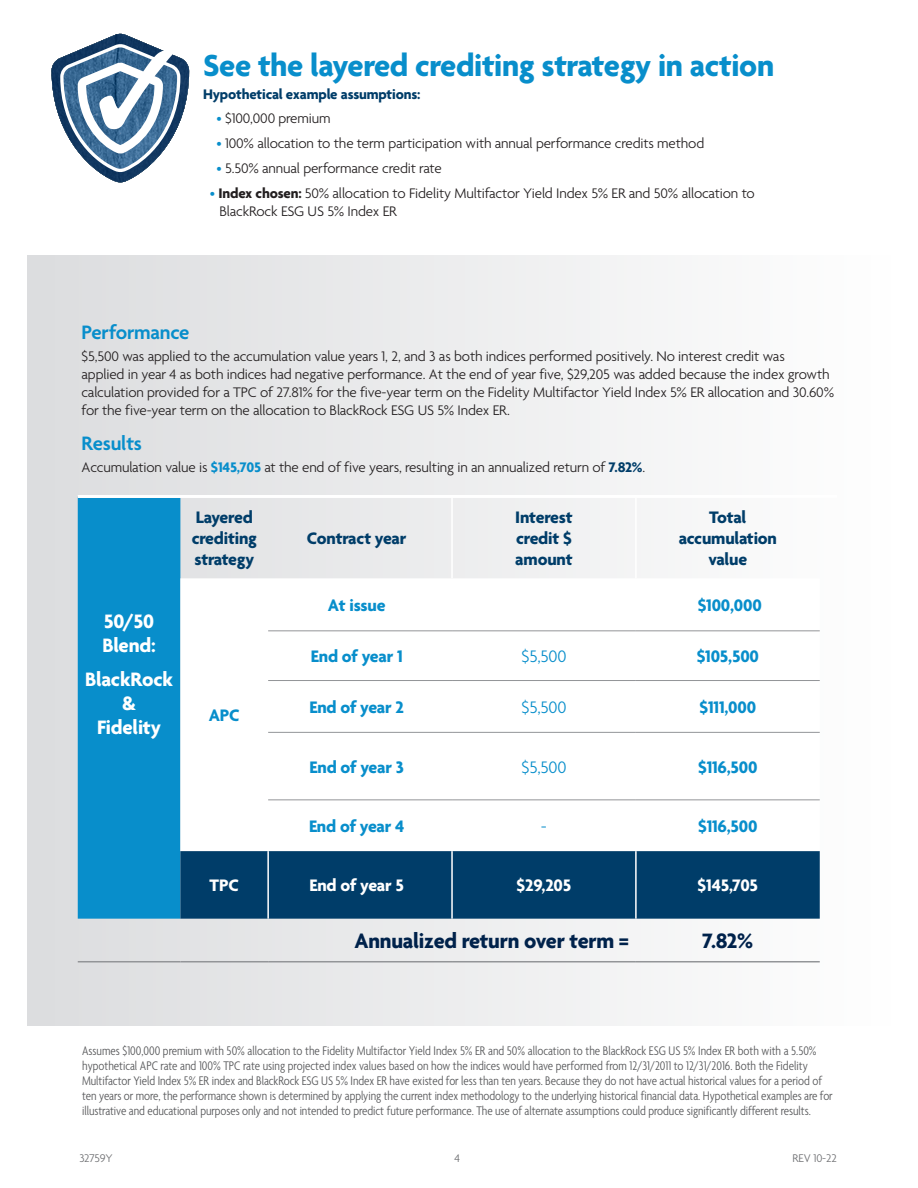
<style>
.page{position:relative;width:918px;height:1188px;background:#fff}
.page>*{position:absolute;margin:0;border:0;box-sizing:border-box;transform-origin:0 0}
.SubHeader{font:700 33px "Agenda";letter-spacing:-.01em;color:#088ecb}
.t1{font:700 22.5px "Agenda";letter-spacing:-.01em;color:#00224b}
.t2{font:700 21px "Agenda";letter-spacing:-.01em;color:#fff}
.Subhead_small_blue{font:600 21px "Agenda";letter-spacing:-.01em;color:#088ecb}
.t3{font:700 18px "Agenda";letter-spacing:-.01em;color:#088ecb}
.t4{font:700 18px/21px "Agenda";letter-spacing:-.01em;color:#003d69}
.t5{font:700 18px "Agenda";letter-spacing:-.01em;color:#fff}
.t6{font:300 18px "Agenda";letter-spacing:-.01em;color:#088ecb}
.Body_Copy{font:300 15px/18px "Agenda";letter-spacing:-.01em;color:#231f20}
.Body_Copy-2{font:700 15px "Agenda";letter-spacing:-.01em;color:#003d69}
.FootNotes_Disclosure{font:300 condensed 13.5px/15px "Agenda";letter-spacing:-.005em;color:#57585a}
.t7{font:300 12px "Agenda";letter-spacing:-.01em;color:#6c6d70}
.s1{color:#088ecb}
.s2{font-weight:700}
.s3{font-weight:700;color:#088ecb}
.s4{font-weight:700;color:#003d69}
</style>
<div class="page">
<div style="left:27px;top:255px;width:864px;height:770px;background:linear-gradient(to right,#dbdcdf,#fefefe)"></div>
<svg style="left:78px;top:498px;width:742px;height:421px"></svg>
<hr style="left:78px;top:961px;width:102px;height:1px;background:#939598">
<hr style="left:180px;top:961px;width:88px;height:1px;background:#939598">
<hr style="left:268px;top:961px;width:184px;height:1px;background:#939598">
<hr style="left:452px;top:961px;width:184px;height:1px;background:#939598">
<hr style="left:636px;top:961px;width:184px;height:1px;background:#939598">
<hr style="left:267px;top:851px;width:2px;height:68px;background:#fff">
<hr style="left:451px;top:851px;width:2px;height:68px;background:#fff">
<hr style="left:635px;top:851px;width:2px;height:68px;background:#fff">
<hr style="left:268px;top:631px;width:184px;height:1px;background:#939598">
<hr style="left:452px;top:631px;width:184px;height:1px;background:#939598">
<hr style="left:636px;top:631px;width:184px;height:1px;background:#939598">
<hr style="left:268px;top:680px;width:184px;height:1px;background:#939598">
<hr style="left:452px;top:680px;width:184px;height:1px;background:#939598">
<hr style="left:636px;top:680px;width:184px;height:1px;background:#939598">
<hr style="left:268px;top:732px;width:184px;height:1px;background:#939598">
<hr style="left:452px;top:732px;width:184px;height:1px;background:#939598">
<hr style="left:636px;top:732px;width:184px;height:1px;background:#939598">
<hr style="left:268px;top:800px;width:184px;height:1px;background:#939598">
<hr style="left:452px;top:800px;width:184px;height:1px;background:#939598">
<hr style="left:636px;top:800px;width:184px;height:1px;background:#939598">
<hr style="left:451px;top:496px;width:2px;height:82px;background:#fff">
<hr style="left:635px;top:496px;width:2px;height:82px;background:#fff">
<hr style="left:78px;top:495px;width:759px;height:3px;background:#fff">
<svg style="left:52px;top:33px;width:137px;height:150px"></svg>
<p class="SubHeader" style="left:203px;top:48px;width:573px">See the layered crediting strategy in action</p>
<p class="Body_Copy-2" style="left:203px;top:86px;width:219px">Hypothetical example assumptions:</p>
<p class="Body_Copy" style="left:217px;top:110px;width:115px"><span class="s1">•</span> $100,000 premium</p>
<p class="Body_Copy" style="left:217px;top:135px;width:489px"><span class="s1">•</span> 100% allocation to the term participation with annual performance credits method</p>
<p class="Body_Copy" style="left:217px;top:160px;width:227px"><span class="s1">•</span> 5.50% annual performance credit rate</p>
<p class="Body_Copy" style="left:220px;top:185px;width:537px;text-indent:-10px"><span class="s1">•</span> <span class="s2">Index chosen:</span> 50% allocation to Fidelity Multifactor Yield Index 5% ER and 50% allocation to<br>BlackRock ESG US 5% Index ER</p>
<p class="Subhead_small_blue" style="left:82px;top:321px;width:110px">Performance</p>
<p class="Body_Copy" style="left:82px;top:348px;width:754px">$5,500 was applied to the accumulation value years 1, 2, and 3 as both indices performed positively. No interest credit was<br>applied in year 4 as both indices had negative performance. At the end of year five, $29,205 was added because the index growth calculation provided for a TPC of 27.81% for the five-year term on the Fidelity Multifactor Yield Index 5% ER allocation and 30.60% for the five-year term on the allocation to BlackRock ESG US 5% Index ER.</p>
<p class="Subhead_small_blue" style="left:82px;top:432px;width:62px">Results</p>
<p class="Body_Copy" style="left:82px;top:460px;width:565px">Accumulation value is <span class="s3">$145,705</span> at the end of five years, resulting in an annualized return of <span class="s4">7.82%</span>.</p>
<p class="t2" style="left:104px;top:610px;width:52px">50/50</p>
<p class="t2" style="left:102px;top:634px;width:55px">Blend:</p>
<p class="t2" style="left:85px;top:668px;width:89px">BlackRock</p>
<p class="t2" style="left:122px;top:692px;width:15px">&amp;</p>
<p class="t2" style="left:97px;top:716px;width:65px">Fidelity</p>
<p class="t4" style="left:192px;top:508px;width:67px">Layered crediting strategy</p>
<p class="t3" style="left:209px;top:706px;width:32px">APC</p>
<p class="t4" style="left:307px;top:529px;width:101px">Contract year</p>
<p class="t4" style="left:515px;top:508px;width:59px;text-align:justify">Interest credit $ amount</p>
<p class="t4" style="left:679px;top:508px;width:100px;text-align:center">Total accumulation value</p>
<p class="t3" style="left:328px;top:596px;width:59px">At issue</p>
<p class="t3" style="left:698px;top:596px;width:66px">$100,000</p>
<p class="t3" style="left:311px;top:647px;width:93px">End of year 1</p>
<p class="t6" style="left:521px;top:647px;width:47px">$5,500</p>
<p class="t3" style="left:697px;top:647px;width:64px">$105,500</p>
<p class="t3" style="left:309px;top:697px;width:96px">End of year 2</p>
<p class="t6" style="left:521px;top:697px;width:47px">$5,500</p>
<p class="t3" style="left:700px;top:697px;width:58px">$111,000</p>
<p class="t3" style="left:310px;top:757px;width:96px">End of year 3</p>
<p class="t6" style="left:521px;top:757px;width:47px">$5,500</p>
<p class="t3" style="left:698px;top:757px;width:61px">$116,500</p>
<p class="t3" style="left:309px;top:817px;width:97px">End of year 4</p>
<p class="t6" style="left:541px;top:817px;width:8px">-</p>
<p class="t3" style="left:698px;top:817px;width:61px">$116,500</p>
<p class="t5" style="left:210px;top:876px;width:31px">TPC</p>
<p class="t5" style="left:309px;top:876px;width:96px">End of year 5</p>
<p class="t5" style="left:517px;top:876px;width:56px">$29,205</p>
<p class="t5" style="left:698px;top:876px;width:62px">$145,705</p>
<p class="t1" style="left:354px;top:929px;width:276px">Annualized return over term =</p>
<p class="t1" style="left:702px;top:929px;width:52px">7.82%</p>
<p class="FootNotes_Disclosure" style="left:82px;top:1044px;width:752px">Assumes $100,000 premium with 50% allocation to the Fidelity Multifactor Yield Index 5% ER and 50% allocation to the BlackRock ESG US 5% Index ER both with a 5.50% hypothetical APC rate and 100% TPC rate using projected index values based on how the indices would have performed from 12/31/2011 to 12/31/2016. Both the Fidelity Multifactor Yield Index 5% ER index and BlackRock ESG US 5% Index ER have existed for less than ten years. Because they do not have actual historical values for a period of ten years or more, the performance shown is determined by applying the current index methodology to the underlying historical financial data. Hypothetical examples are for illustrative and educational purposes only and not intended to predict future performance. The use of alternate assumptions could produce significantly different results.</p>
<p class="t7" style="left:79px;top:1152px;width:35px">32759Y</p>
<p class="t7" style="left:455px;top:1152px;width:7px">4</p>
<p class="t7" style="left:793px;top:1152px;width:46px">REV 10-22</p>
</div>
